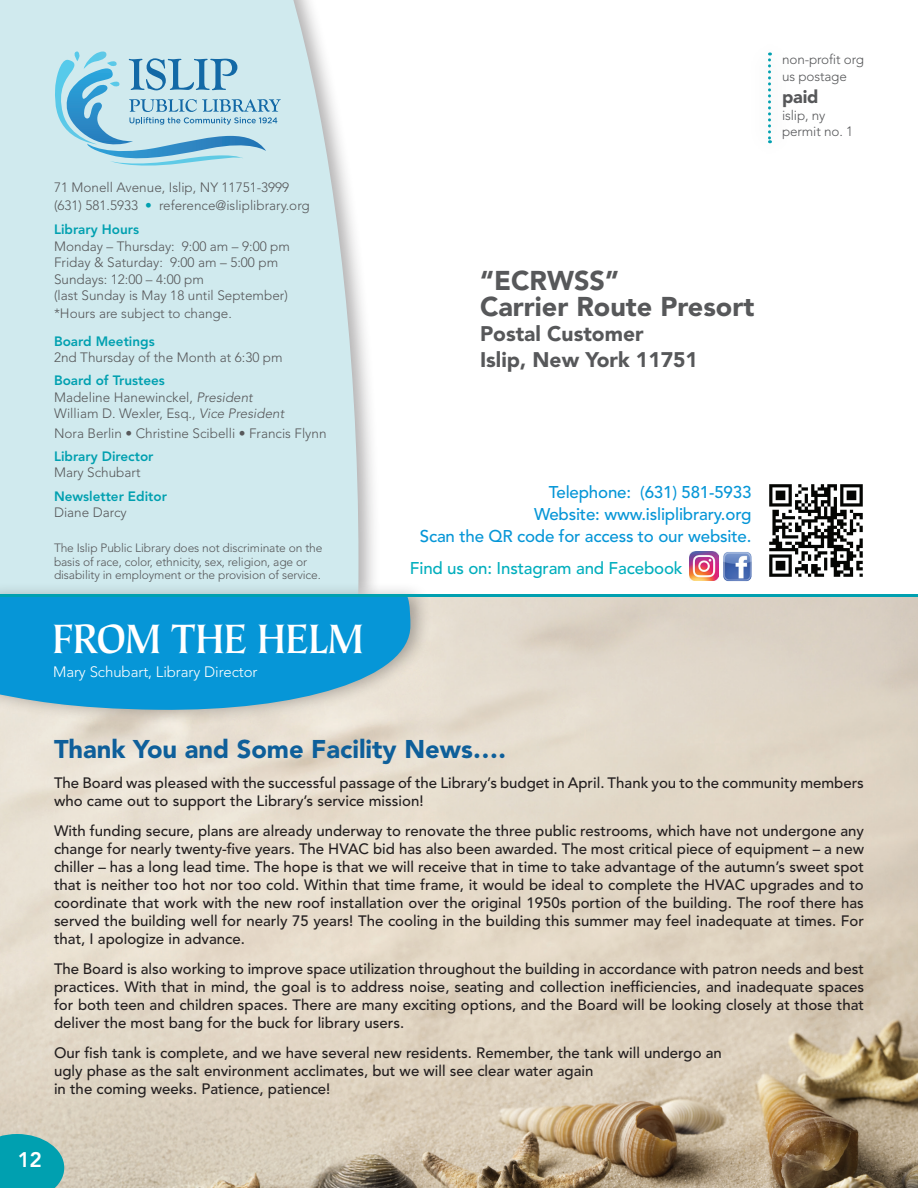
<style>
.page{position:relative;width:918px;height:1188px;background:#fff}
.page>*{position:absolute;margin:0;border:0;box-sizing:border-box;transform-origin:0 0}
.t1{font:700 46.2px "Tiepolo Std";letter-spacing:-.03em;color:#fff;scale:.91 1}
.t2{font:900 27px/25.5px "Avenir LT Std";color:#57585a}
.t3{font:900 25.5px "Avenir LT Std";color:#0e5f9a}
.t4{font:900 21px/25.5px "Avenir LT Std";color:#57585a}
.t5{font:800 21px "Avenir LT Std";color:#fff}
.t6{font:900 18px "Avenir LT Std";color:#57585a}
.t7{font:500 16.95px/21.9px "Avenir LT Std";letter-spacing:-.01em;color:#0696d7;text-align:right}
.t8{font:500 16.95px "Avenir LT Std";letter-spacing:-.01em;color:#00aebd}
.t9{font:500 15px/18px "Avenir LT Std";color:#231f20}
.t10{font:300 15px "Avenir LT Std";letter-spacing:-.005em;color:#fff}
.t11{font:300 13.5px/16.5px "Avenir LT Std";color:#57585a}
.t12{font:800 13.5px "Avenir LT Std";color:#00a0b0}
.t13{font:300 12px/13.5px "Avenir LT Std";letter-spacing:-.01em;color:#57585a}
.s1{color:#00a0b0}
.s2{font-weight:800;color:#00a0b0}
.s3{font-style:italic}
</style>
<div class="page">
<img style="left:0;top:597px;width:918px;height:591px">
<div style="left:0;top:0;width:380px;height:610px;background:#231f20;opacity:.35"></div>
<div style="left:0;top:0;width:358px;height:581px;background:#d0eaee"></div>
<svg style="left:768px;top:52px;width:3px;height:91px"></svg>
<svg style="left:0;top:1134px;width:64px;height:54px;background:#19a5b1"></svg>
<div style="left:0;top:581px;width:432px;height:144px;background:#231f20;opacity:.35"></div>
<svg style="left:0;top:597px;width:410px;height:114px;background:#1e9dd5"></svg>
<hr style="left:0;top:594px;width:918px;height:3px;background:#00a0b0">
<img style="left:769px;top:484px;width:94px;height:93px">
<svg style="left:53px;top:52px;width:228px;height:117px;background:#a7d3e3"></svg>
<img style="left:690px;top:551px;width:28px;height:29px">
<img style="left:723px;top:552px;width:29px;height:30px">
<p class="t11" style="left:54px;top:179px;width:257px;line-height:18px">71 Monell Avenue, Islip, NY 11751-3999 (631) 581.5933 <span class="s1">•</span> reference@isliplibrary.org</p>
<p class="t12" style="left:54px;top:222px;width:87px">Library Hours</p>
<p class="t11" style="left:54px;top:238px;width:238px">Monday – Thursday: 9:00 am – 9:00 pm<br>Friday &amp; Saturday: 9:00 am – 5:00 pm<br>Sundays: 12:00 – 4:00 pm<br>(last Sunday is May 18 until September)</p>
<p class="t11" style="left:54px;top:306px;width:179px">*Hours are subject to change.</p>
<p class="t12" style="left:54px;top:333px;width:102px">Board Meetings</p>
<p class="t11" style="left:54px;top:349px;width:230px">2nd Thursday of the Month at 6:30 pm</p>
<p class="t11" style="left:54px;top:372px;width:232px"><span class="s2">Board of Trustees<br></span>Madeline Hanewinckel, <span class="s3">President<br></span>William D. Wexler, Esq., <span class="s3">Vice President</span></p>
<p class="t11" style="left:54px;top:425px;width:274px">Nora Berlin • Christine Scibelli • Francis Flynn</p>
<p class="t12" style="left:54px;top:448px;width:101px">Library Director</p>
<p class="t11" style="left:54px;top:465px;width:88px">Mary Schubart</p>
<p class="t12" style="left:54px;top:488px;width:114px">Newsletter Editor</p>
<p class="t11" style="left:54px;top:504px;width:74px">Diane Darcy</p>
<p class="t13" style="left:54px;top:542px;width:270px">The Islip Public Library does not discriminate on the basis of race, color, ethnicity, sex, religion, age or disability in employment or the provision of service.</p>
<h1 class="t1" style="left:52px;top:613px;width:344px">FROM THE HELM</h1>
<p class="t10" style="left:53px;top:663px;width:206px">Mary Schubart, Library Director</p>
<p class="t11" style="left:782px;top:51px;width:83px">non-profit org us postage</p>
<p class="t6" style="left:782px;top:86px;width:38px">paid</p>
<p class="t11" style="left:782px;top:107px;width:73px">islip, ny permit no. 1</p>
<h2 class="t2" style="left:480px;top:268px;width:276px">“ECRWSS”<br>Carrier Route Presort</h2>
<h3 class="t4" style="left:480px;top:321px;width:220px">Postal Customer<br>Islip, New York 11751</h3>
<p class="t7" style="left:420px;top:481px;width:333px">Telephone: (631) 581-5933<br>Website: www.isliplibrary.org<br>Scan the QR code for access to our website.</p>
<p class="t8" style="left:410px;top:558px;width:274px">Find us on: Instagram and Facebook</p>
<h3 class="t3" style="left:54px;top:734px;width:453px">Thank You and Some Facility News….</h3>
<p class="t9" style="left:54px;top:774px;width:811px">The Board was pleased with the successful passage of the Library’s budget in April. Thank you to the community members who came out to support the Library’s service mission!</p>
<p class="t9" style="left:54px;top:822px;width:812px;text-align:justify">With funding secure, plans are already underway to renovate the three public restrooms, which have not undergone any change for nearly twenty-five years. The HVAC bid has also been awarded. The most critical piece of equipment – a new chiller – has a long lead time. The hope is that we will receive that in time to take advantage of the autumn’s sweet spot that is neither too hot nor too cold. Within that time frame, it would be ideal to complete the HVAC upgrades and to coordinate that work with the new roof installation over the original 1950s portion of the building. The roof there has served the building well for nearly 75 years! The cooling in the building this summer may feel inadequate at times. For that, I apologize in advance.</p>
<p class="t9" style="left:54px;top:960px;width:812px;text-align:justify">The Board is also working to improve space utilization throughout the building in accordance with patron needs and best practices. With that in mind, the goal is to address noise, seating and collection inefficiencies, and inadequate spaces for both teen and children spaces. There are many exciting options, and the Board will be looking closely at those that deliver the most bang for the buck for library users.</p>
<p class="t9" style="left:54px;top:1044px;width:669px">Our fish tank is complete, and we have several new residents. Remember, the tank will undergo an ugly phase as the salt environment acclimates, but we will see clear water again<br>in the coming weeks. Patience, patience!</p>
<h3 class="t5" style="left:18px;top:1147px;width:26px">12</h3>
</div>
